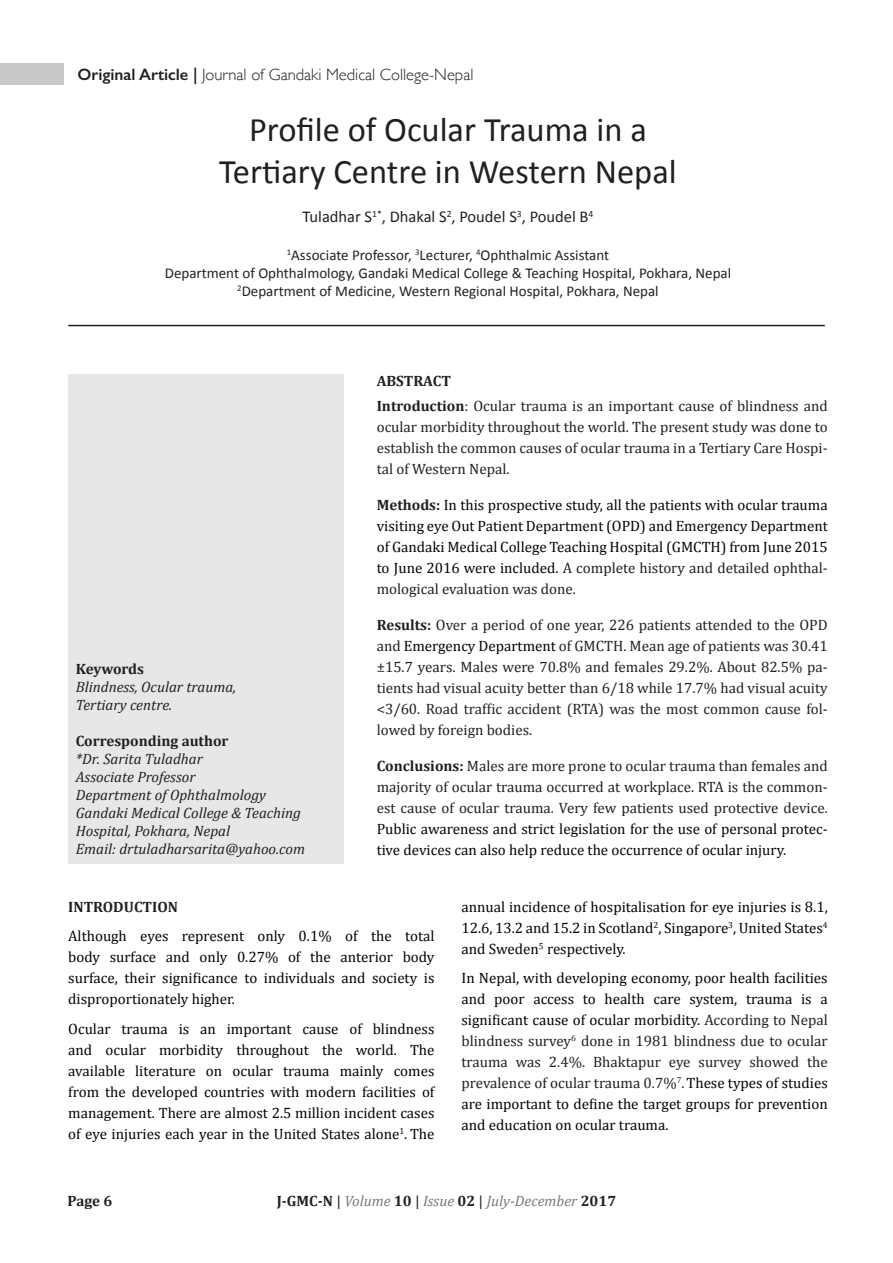
<style>
.page{position:relative;width:893px;height:1263px;background:#fff}
.page>*{position:absolute;margin:0;border:0;box-sizing:border-box;transform-origin:0 0}
.t1{font:34.5px/41.4px "Calibri";color:#231f20;text-align:center}
.t2{font:300 16.5px "Gill Sans";color:#231f20}
.t3{font:16.5px "Calibri";color:#231f20}
.t4{font:15px/21px "Cambria";color:#040503;text-align:justify}
.t5{font:15px/21px "Cambria";color:#231f20;text-align:justify}
.t6{font:15px/18px "Calibri";color:#231f20;text-align:center}
.t7{font:italic 15px/18px "Cambria";color:#231f20}
.t8{font:700 15px "Cambria";color:#231f20}
.t9{font:italic 15px "Cambria";color:#76787b}
.s1{font-weight:600}
.s2{font-weight:700}
.s3{font-weight:700;color:#231f20}
.s4{color:#231f20}
.s5{color:#040503}
.s6{font-weight:700;font-style:normal;color:#231f20}
.s7{font-style:normal;color:#231f20}
</style>
<div class="page">
<div style="left:0;top:64px;width:64px;height:21px;background:#c7c8ca"></div>
<hr style="left:68px;top:325px;width:757px;height:1px;background:#231f20">
<div style="left:68px;top:374px;width:275px;height:490px;background:#e6e7e9"></div>
<p class="t2" style="left:77px;top:62px;width:398px"><span class="s1">Original Article |</span> Journal of Gandaki Medical College-Nepal</p>
<h1 class="t1" style="left:219px;top:109px;width:459px">Profile of Ocular Trauma in a<br>Tertiary Centre in Western Nepal</h1>
<p class="t3" style="left:303px;top:206px;width:292px">Tuladhar S<sup>1*</sup>, Dhakal S<sup>2</sup>, Poudel S<sup>3</sup>, Poudel B<sup>4</sup></p>
<p class="t6" style="left:165px;top:246px;width:568px"><sup>1</sup>Associate Professor, <sup>3</sup>Lecturer, <sup>4</sup>Ophthalmic Assistant<br>Department of Ophthalmology, Gandaki Medical College &amp; Teaching Hospital, Pokhara, Nepal<br><sup>2</sup>Department of Medicine, Western Regional Hospital, Pokhara, Nepal</p>
<p class="t8" style="left:76px;top:658px;width:70px">Keywords</p>
<p class="t7" style="left:76px;top:677px;width:162px">Blindness, Ocular trauma,<br>Tertiary centre.</p>
<p class="t8" style="left:76px;top:730px;width:154px">Corresponding author</p>
<p class="t7" style="left:76px;top:749px;width:231px">*Dr. Sarita Tuladhar<br>Associate Professor<br>Department of Ophthalmology<br>Gandaki Medical College &amp; Teaching<br>Hospital, Pokhara, Nepal<br>Email: drtuladharsarita@yahoo.com</p>
<p class="t5" style="left:377px;top:368px;width:452px;line-height:25.3px"><span class="s2">ABSTRACT<br>Introduction</span>: Ocular trauma is an important cause of blindness and</p>
<p class="t5" style="left:377px;top:417px;width:453px">ocular morbidity throughout the world. The present study was done to establish the common causes of ocular trauma in a Tertiary Care Hospi&shy;tal of Western Nepal.</p>
<p class="t4" style="left:377px;top:495px;width:453px"><span class="s3">Methods:</span> In this prospective study, all the patients with ocular trauma visiting eye Out Patient Department (OPD) and Emergency Department of Gandaki Medical College Teaching Hospital (GMCTH) from June 2015 to June 2016 were included. <span class="s4">A complete history and detailed ophthal&shy;mological evaluation was done.</span></p>
<p class="t5" style="left:377px;top:615px;width:453px"><span class="s2">Results:</span> Over a period of one year, 226 patients attended to the OPD and <span class="s5">Emergency Department</span> of GMCTH. Mean age of patients was 30.41 ±15.7 years. Males were 70.8% and females 29.2%. About 82.5% pa&shy;tients had visual acuity better than 6/18 while 17.7% had visual acuity &lt;3/60. Road traffic accident (RTA) was the most common cause fol&shy;lowed by foreign bodies.</p>
<p class="t5" style="left:377px;top:756px;width:453px"><span class="s2">Conclusions:</span> Males are more prone to ocular trauma than females and majority of ocular trauma occurred at workplace. RTA is the common&shy;est cause of ocular trauma. Very few patients used protective device.</p>
<p class="t4" style="left:377px;top:819px;width:453px">Public awareness and strict legislation for the use of personal protec&shy;tive devices can also help reduce the occurrence of ocular injury.</p>
<p class="t8" style="left:68px;top:896px;width:111px">INTRODUCTION</p>
<p class="t4" style="left:68px;top:925px;width:368px">Although eyes represent only 0.1% of the total body surface and only 0.27% of the anterior body surface, their significance to individuals and society is disproportionately higher.</p>
<p class="t4" style="left:68px;top:1018px;width:368px">Ocular trauma is an important cause of blindness and ocular morbidity throughout the world. The available literature on ocular trauma mainly comes from the developed countries with modern facilities of management. There are almost 2.5 million incident cases of eye injuries each year in the United States alone<sup>1</sup>. The</p>
<p class="t4" style="left:461px;top:896px;width:368px">annual incidence of hospitalisation for eye injuries is 8.1, 12.6, 13.2 and 15.2 in Scotland<sup>2</sup>, Singapore<sup>3</sup>, United States<sup>4 </sup>and Sweden<sup>5</sup> respectively.</p>
<p class="t4" style="left:461px;top:967px;width:368px">In Nepal, with developing economy, poor health facilities and poor access to health care system, trauma is a significant cause of ocular morbidity. <span class="s4">According to Nepal blindness survey</span><sup>6</sup> <span class="s4">done in 1981 blindness due to ocular trauma was 2.4%. Bhaktapur eye survey showed the prevalence of ocular trauma 0.7%</span><sup>7</sup><span class="s4">.</span>These types of studies are important to define the target groups for prevention and education on ocular trauma.</p>
<p class="t8" style="left:68px;top:1190px;width:46px">Page 6</p>
<p class="t9" style="left:277px;top:1190px;width:341px"><span class="s6">J-GMC-N</span> <span class="s7">|</span> Volume <span class="s6">10</span> <span class="s7">|</span> Issue <span class="s6">02</span> <span class="s7">|</span> July-December <span class="s6">2017</span></p>
</div>
